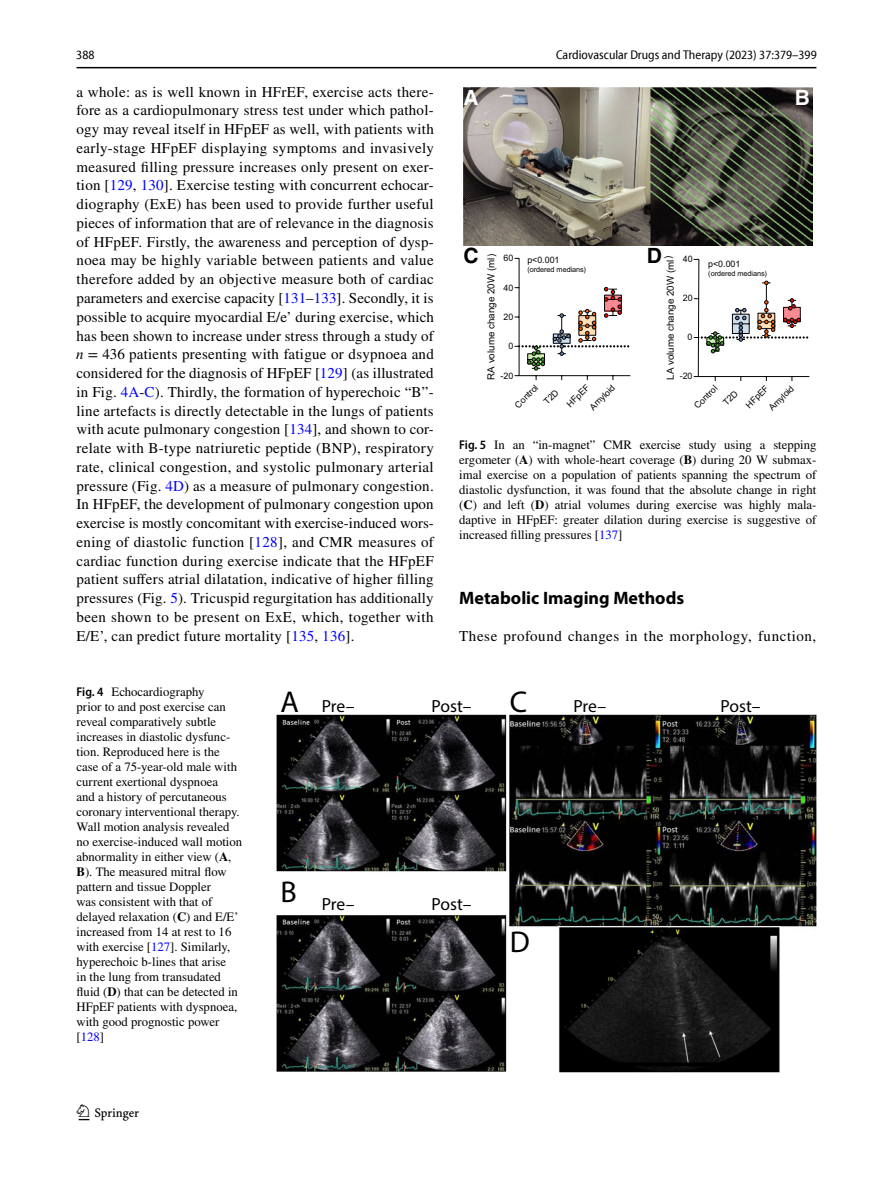
<style>
.page{position:relative;width:893px;height:1187px;background:#fff}
.page>*{position:absolute;margin:0;border:0;box-sizing:border-box;transform-origin:0 0}
.t1{font:30.15px "Myriad Pro";color:#000}
.t2{font:22.5px "Springnew Regular 2";color:#000}
.t3{font:21px "Helvetica Bold 2";color:#fff}
.t4{font:21px "Helvetica Bold 2";color:#000}
.t5{font:700 18px "Myriad Pro";color:#000}
.t6{font:17.55px "Myriad Pro";letter-spacing:-.01em;color:#000}
.t7{font:15px/18.8px "STIX";letter-spacing:.025em;color:#000;text-align:justify}
.t8{font:12.75px/15px "STIX";color:#000}
.t9{font:semi-condensed 12.75px "Myriad Pro Unic";color:#000}
.t10{font:9.75px "Arial";color:#070606}
.t11{font:9.75px "Arial MT2";color:#070606}
.t12{font:8.85px "Arial";letter-spacing:.005em;color:#070606}
.t13{font:8.85px "Arial MT2";color:#070606}
.t14{font:7.35px "Arial";letter-spacing:-.01em;color:#070606}
.t15{font:7.35px "Arial MT2";letter-spacing:-.01em;color:#070606}
.s1{color:#00f}
.s2{font-family:"STIX General Italic 12"}
.s3{font-family:"STIX Math Regular 10"}
.s4{font-family:"STIX General Regular 22"}
.s5{font-family:"Myriad Pro";font-weight:600;font-stretch:semi-condensed}
.s6{font-weight:700}
</style>
<div class="page">
<hr style="left:77px;top:67px;width:739px;height:1px;background:#000">
<img style="left:276px;top:714px;width:540px;height:359px">
<img style="left:463px;top:87px;width:349px;height:158px">
<hr style="left:519px;top:375px;width:111px;height:1px;background:#070606">
<hr style="left:519px;top:258px;width:1px;height:118px;background:#070606">
<svg style="left:515px;top:287px;width:114px;height:93px"></svg>
<hr style="left:698px;top:376px;width:111px;height:1px;background:#070606">
<svg style="left:693px;top:259px;width:115px;height:122px"></svg>
<p class="t9" style="left:76px;top:50px;width:20px">388</p>
<p class="t9" style="left:556px;top:50px;width:262px">Cardiovascular Drugs and Therapy (2023) 37:379–399</p>
<p class="t7" style="left:76px;top:83px;width:359px">a whole: as is well known in HFrEF, exercise acts there&shy;fore as a cardiopulmonary stress test under which pathol&shy;ogy may reveal itself in HFpEF as well, with patients with early-stage HFpEF displaying symptoms and invasively measured filling pressure increases only present on exer&shy;tion [<span class="s1">129</span>, <span class="s1">130</span>]. Exercise testing with concurrent echocar&shy;diography (ExE) has been used to provide further useful pieces of information that are of relevance in the diagnosis of HFpEF. Firstly, the awareness and perception of dysp&shy;noea may be highly variable between patients and value therefore added by an objective measure both of cardiac parameters and exercise capacity [<span class="s1">131</span>–<span class="s1">133</span>]. Secondly, it is possible to acquire myocardial E/e’ during exercise, which has been shown to increase under stress through a study of <span class="s2">n</span> <span class="s3">=</span> <span class="s4">436</span> patients presenting with fatigue or dsypnoea and considered for the diagnosis of HFpEF [<span class="s1">129</span>] (as illustrated in Fig. <span class="s1">4A</span>-<span class="s1">C</span>). Thirdly, the formation of hyperechoic “B”- line artefacts is directly detectable in the lungs of patients with acute pulmonary congestion [<span class="s1">134</span>], and shown to cor&shy;relate with B-type natriuretic peptide (BNP), respiratory rate, clinical congestion, and systolic pulmonary arterial pressure (Fig. <span class="s1">4D</span>) as a measure of pulmonary congestion.<br>In HFpEF, the development of pulmonary congestion upon exercise is mostly concomitant with exercise-induced wors&shy;ening of diastolic function [<span class="s1">128</span>], and CMR measures of cardiac function during exercise indicate that the HFpEF patient suffers atrial dilatation, indicative of higher filling pressures (Fig. <span class="s1">5</span>). Tricuspid regurgitation has additionally been shown to be present on ExE, which, together with E/E’, can predict future mortality [<span class="s1">135</span>, <span class="s1">136</span>].</p>
<h3 class="t3" style="left:463px;top:85px;width:17px">A</h3>
<h3 class="t3" style="left:795px;top:84px;width:17px">B</h3>
<h3 class="t4" style="left:463px;top:243px;width:17px">C</h3>
<h3 class="t4" style="left:647px;top:243px;width:17px">D</h3>
<p class="t10" style="left:484px;top:380px;width:127px;rotate:-90deg">RA volume change 20W (ml)</p>
<p class="t12" style="left:527px;top:254px;width:34px">p&lt;0.001</p>
<p class="t12" style="left:504px;top:252px;width:11px">60</p>
<p class="t12" style="left:683px;top:253px;width:11px">40</p>
<p class="t11" style="left:663px;top:380px;width:125px;rotate:-90deg">LA volume change 20W (ml)</p>
<p class="t13" style="left:708px;top:257px;width:34px">p&lt;0.001</p>
<p class="t14" style="left:527px;top:264px;width:60px">(ordered medians)</p>
<p class="t15" style="left:708px;top:268px;width:60px">(ordered medians)</p>
<p class="t12" style="left:504px;top:281px;width:11px">40</p>
<p class="t12" style="left:683px;top:292px;width:11px">20</p>
<p class="t12" style="left:504px;top:311px;width:11px">20</p>
<p class="t12" style="left:688px;top:331px;width:6px">0</p>
<p class="t12" style="left:508px;top:340px;width:6px">0</p>
<p class="t12" style="left:500px;top:369px;width:14px">-20</p>
<p class="t12" style="left:680px;top:370px;width:14px">-20</p>
<p class="t12" style="left:512px;top:402px;width:30px;rotate:-45deg">Control</p>
<p class="t12" style="left:564px;top:401px;width:30px;rotate:-45deg">HFpEF</p>
<p class="t12" style="left:587px;top:404px;width:33px;rotate:-45deg">Amyloid</p>
<p class="t12" style="left:691px;top:403px;width:30px;rotate:-45deg">Control</p>
<p class="t12" style="left:743px;top:402px;width:30px;rotate:-45deg">HFpEF</p>
<p class="t12" style="left:766px;top:405px;width:33px;rotate:-45deg">Amyloid</p>
<p class="t8" style="left:459px;top:437px;width:359px;text-align:justify"><span class="s5">Fig. 5</span> In an “in-magnet” CMR exercise study using a stepping ergometer (<span class="s6">A</span>) with whole-heart coverage (<span class="s6">B</span>) during 20 W submax&shy;imal exercise on a population of patients spanning the spectrum of diastolic dysfunction, it was found that the absolute change in right (<span class="s6">C</span>) and left (<span class="s6">D</span>) atrial volumes during exercise was highly mala&shy;daptive in HFpEF: greater dilation during exercise is suggestive of increased filling pressures [<span class="s1">137</span>]</p>
<p class="t5" style="left:459px;top:586px;width:226px">Metabolic Imaging Methods</p>
<p class="t7" style="left:459px;top:628px;width:359px">These profound changes in the morphology, function,</p>
<p class="t8" style="left:77px;top:685px;width:167px"><span class="s5">Fig. 4</span> Echocardiography<br>prior to and post exercise can reveal comparatively subtle increases in diastolic dysfunc&shy;tion. Reproduced here is the case of a 75-year-old male with current exertional dyspnoea<br>and a history of percutaneous coronary interventional therapy.<br>Wall motion analysis revealed no exercise-induced wall motion abnormality in either view (<span class="s6">A</span>,<br><span class="s6">B</span>). The measured mitral flow pattern and tissue Doppler<br>was consistent with that of delayed relaxation (<span class="s6">C</span>) and E/E’ increased from 14 at rest to 16 with exercise [<span class="s1">127</span>]. Similarly, hyperechoic b-lines that arise<br>in the lung from transudated fluid (<span class="s6">D</span>) that can be detected in<br>HFpEF patients with dyspnoea, with good prognostic power [<span class="s1">128</span>]</p>
<h2 class="t2" style="left:79px;top:1104px;width:62px">1 3</h2>
<h1 class="t1" style="left:281px;top:683px;width:20px">A</h1>
<h1 class="t1" style="left:510px;top:683px;width:19px">C</h1>
<p class="t6" style="left:322px;top:695px;width:34px">Pre–</p>
<p class="t6" style="left:432px;top:695px;width:42px">Post–</p>
<h1 class="t1" style="left:281px;top:873px;width:18px">B</h1>
<p class="t6" style="left:322px;top:892px;width:34px">Pre–</p>
<p class="t6" style="left:432px;top:892px;width:42px">Post–</p>
<h1 class="t1" style="left:510px;top:922px;width:22px">D</h1>
<p class="t6" style="left:573px;top:695px;width:34px">Pre–</p>
<p class="t6" style="left:720px;top:695px;width:42px">Post–</p>
</div>
